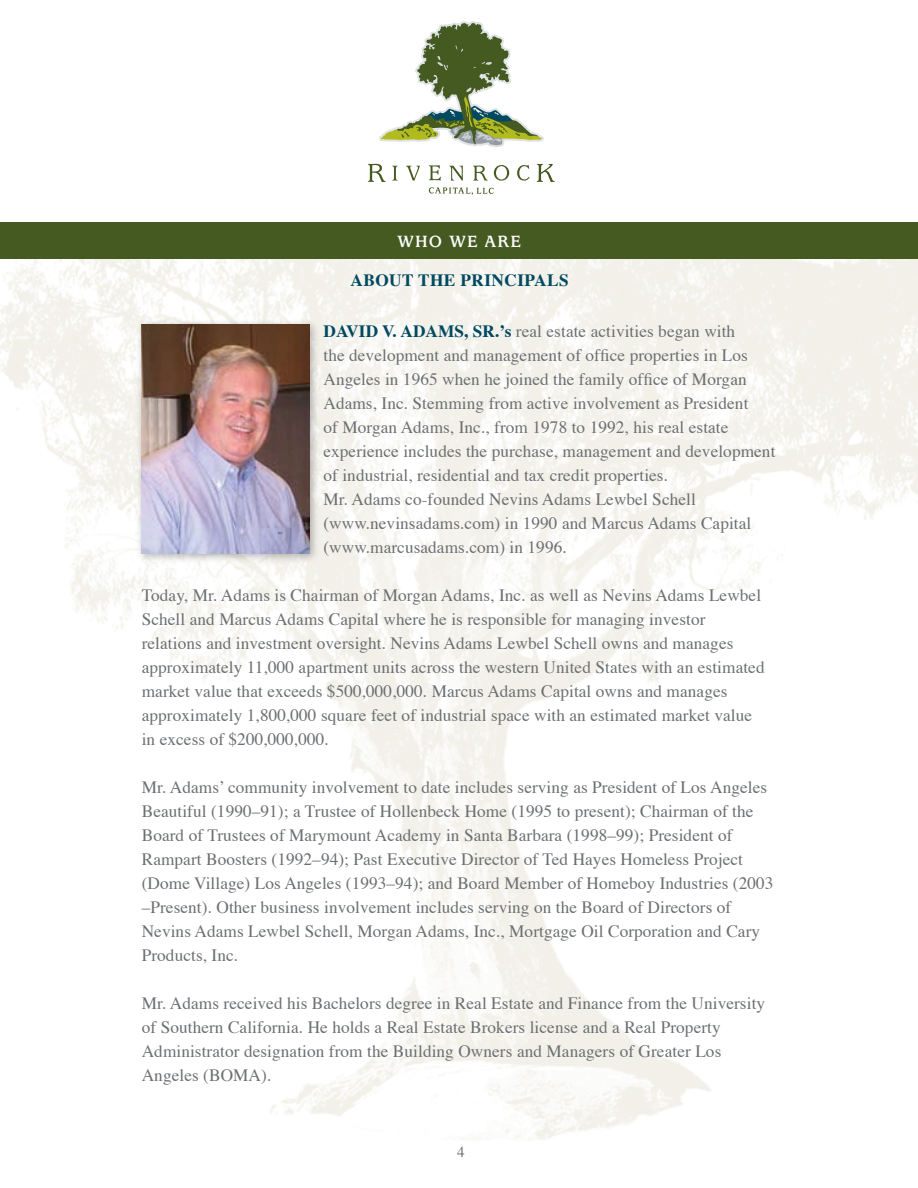
<style>
.page{position:relative;width:918px;height:1188px;background:#fff}
.page>*{position:absolute;margin:0;border:0;box-sizing:border-box;transform-origin:0 0}
.t1{font:700 18px "Usherwood";letter-spacing:.05em;color:#fff}
.t2{font:17.25px/24px "Times";letter-spacing:.005em;color:#6c6f71}
.t3{font:700 17.25px "Times";letter-spacing:.025em;color:#004960}
.s1{font-weight:700;color:#004960}
</style>
<div class="page">
<img style="left:0;top:258px;width:918px;height:882px">
<div style="left:0;top:222px;width:918px;height:36px;background:#455a21"></div>
<svg style="left:368px;top:164px;width:18px;height:18px"></svg>
<svg style="left:392px;top:166px;width:6px;height:15px"></svg>
<svg style="left:406px;top:166px;width:14px;height:15px"></svg>
<svg style="left:429px;top:165px;width:12px;height:16px"></svg>
<svg style="left:449px;top:166px;width:14px;height:15px"></svg>
<svg style="left:473px;top:166px;width:15px;height:15px"></svg>
<svg style="left:494px;top:165px;width:15px;height:16px"></svg>
<svg style="left:517px;top:165px;width:13px;height:16px"></svg>
<svg style="left:537px;top:164px;width:18px;height:18px"></svg>
<svg style="left:429px;top:187px;width:65px;height:8px"></svg>
<svg style="left:379px;top:21px;width:165px;height:127px"></svg>
<div style="left:135px;top:317px;width:186px;height:249px;background:#000;opacity:.3"></div>
<img style="left:142px;top:324px;width:168px;height:230px">
<p class="t1" style="left:397px;top:231px;width:125px">WHO WE ARE</p>
<p class="t3" style="left:351px;top:263px;width:220px">ABOUT THE PRINCIPALS</p>
<p class="t2" style="left:323px;top:318px;width:454px;text-indent:141px"><span class="s1">, SR.’S</span> real estate activities began with<br>the development and management of office properties in Los Angeles in 1965 when he joined the family office of Morgan Adams, Inc. Stemming from active involvement as President<br>of Morgan Adams, Inc., from 1978 to 1992, his real estate experience includes the purchase, management and development of industrial, residential and tax credit properties.<br>Mr. Adams co-founded Nevins Adams Lewbel Schell (www.nevinsadams.com) in 1990 and Marcus Adams Capital (www.marcusadams.com) in 1996.</p>
<p class="t2" style="left:142px;top:582px;width:624px">Today, Mr. Adams is Chairman of Morgan Adams, Inc. as well as Nevins Adams Lewbel Schell and Marcus Adams Capital where he is responsible for managing investor relations and investment oversight. Nevins Adams Lewbel Schell owns and manages approximately 11,000 apartment units across the western United States with an estimated market value that exceeds $500,000,000. Marcus Adams Capital owns and manages approximately 1,800,000 square feet of industrial space with an estimated market value in excess of $200,000,000.</p>
<p class="t2" style="left:142px;top:774px;width:633px">Mr. Adams’ community involvement to date includes serving as President of Los Angeles Beautiful (1990–91); a Trustee of Hollenbeck Home (1995 to present); Chairman of the Board of Trustees of Marymount Academy in Santa Barbara (1998–99); President of Rampart Boosters (1992–94); Past Executive Director of Ted Hayes Homeless Project (Dome Village) Los Angeles (1993–94); and Board Member of Homeboy Industries (2003 –Present). Other business involvement includes serving on the Board of Directors of Nevins Adams Lewbel Schell, Morgan Adams, Inc., Mortgage Oil Corporation and Cary Products, Inc.</p>
<p class="t2" style="left:142px;top:990px;width:625px">Mr. Adams received his Bachelors degree in Real Estate and Finance from the University of Southern California. He holds a Real Estate Brokers license and a Real Property Administrator designation from the Building Owners and Managers of Greater Los Angeles (BOMA).</p>
<p class="t3" style="left:323px;top:315px;width:116px">DAVID V. ADAMS</p>
</div>
